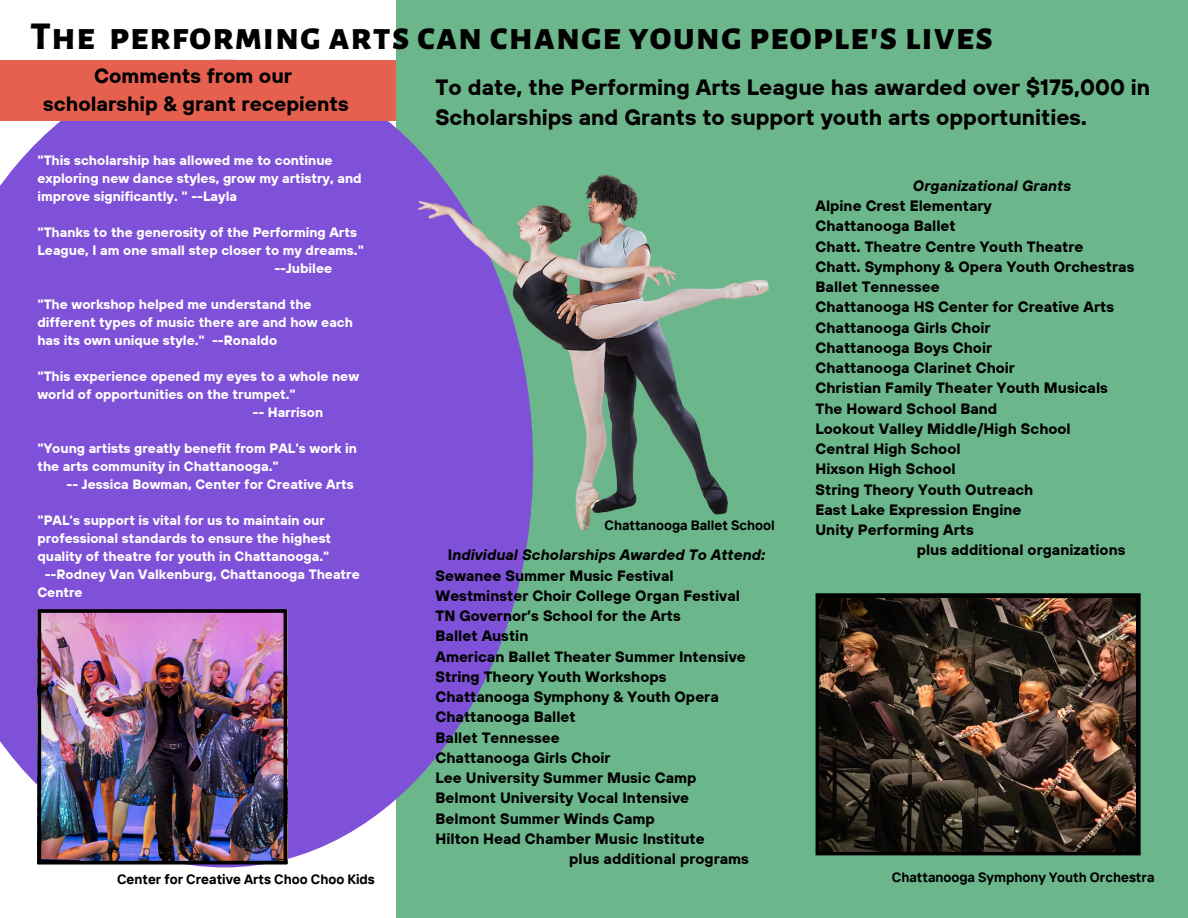
<style>
.page{position:relative;width:1188px;height:918px;background:#fff}
.page>*{position:absolute;margin:0;border:0;box-sizing:border-box;transform-origin:0 0}
.t1{font:800 39.75px "Alegreya Sans SC";letter-spacing:.02em;color:#000}
.t2{font:700 22.05px/30.3px "TT Hoves";color:#000}
.t3{font:700 20.55px/28.2px "TT Hoves";color:#000;text-align:center}
.t4{font:700 15px "TT Hoves";color:#000}
.t5{font:italic 700 15px "TT Hoves";color:#000}
.t6{font:700 13.5px/18px "TT Hoves";color:#fff}
.t7{font:700 13.5px "TT Interphases";color:#000}
.s1{font-style:normal}
</style>
<div class="page">
<div style="left:782px;top:0;width:406px;height:918px;background:#6cb68c"></div>
<div style="left:396px;top:0;width:395px;height:918px;background:#6cb68c"></div>
<svg style="left:0;top:120px;width:528px;height:747px;background:#815fd2"></svg>
<svg style="left:816px;top:593px;width:325px;height:262px;background:#060806"></svg>
<img style="left:820px;top:598px;width:316px;height:253px">
<img style="left:37px;top:609px;width:250px;height:256px">
<div style="left:0;top:60px;width:396px;height:60px;background:#e6604f"></div>
<img style="left:405px;top:143px;width:364px;height:396px">
<h1 class="t1" style="left:30px;top:17px;width:964px">The performing arts can change young people's lives</h1>
<h3 class="t3" style="left:43px;top:62px;width:307px">Comments from our scholarship &amp; grant recepients</h3>
<p class="t6" style="left:37px;top:151px;width:326px">"This scholarship has allowed me to continue exploring new dance styles, grow my artistry, and improve significantly. " --Layla</p>
<p class="t6" style="left:37px;top:223px;width:321px">"Thanks to the generosity of the Performing Arts</p>
<p class="t6" style="left:37px;top:241px;width:328px">League, I am one small step closer to my dreams."</p>
<p class="t6" style="left:274px;top:259px;width:59px">--Jubilee</p>
<p class="t6" style="left:37px;top:295px;width:317px">"The workshop helped me understand the different types of music there are and how each has its own unique style." --Ronaldo</p>
<p class="t6" style="left:37px;top:367px;width:323px">"This experience opened my eyes to a whole new</p>
<p class="t6" style="left:37px;top:385px;width:260px">world of opportunities on the trumpet."</p>
<p class="t6" style="left:252px;top:403px;width:72px">-- Harrison</p>
<p class="t6" style="left:37px;top:439px;width:321px">"Young artists greatly benefit from PAL's work in the arts community in Chattanooga."</p>
<p class="t6" style="left:67px;top:475px;width:289px">-- Jessica Bowman, Center for Creative Arts</p>
<p class="t6" style="left:37px;top:511px;width:289px">"PAL's support is vital for us to maintain our</p>
<p class="t6" style="left:37px;top:529px;width:295px">professional standards to ensure the highest</p>
<p class="t6" style="left:37px;top:547px;width:293px">quality of theatre for youth in Chattanooga."</p>
<p class="t6" style="left:45px;top:565px;width:317px">--Rodney Van Valkenburg, Chattanooga Theatre</p>
<p class="t6" style="left:37px;top:583px;width:47px">Centre</p>
<h2 class="t2" style="left:436px;top:72px;width:716px">To date, the Performing Arts League has awarded over $175,000 in<br>Scholarships and Grants to support youth arts opportunities.</h2>
<p class="t5" style="left:913px;top:176px;width:160px">Organizational Grants</p>
<p class="t4" style="left:816px;top:196px;width:178px">Alpine Crest Elementary</p>
<p class="t4" style="left:816px;top:216px;width:142px">Chattanooga Ballet</p>
<p class="t4" style="left:816px;top:237px;width:269px">Chatt. Theatre Centre Youth Theatre</p>
<p class="t4" style="left:816px;top:257px;width:320px">Chatt. Symphony &amp; Opera Youth Orchestras</p>
<p class="t4" style="left:816px;top:277px;width:126px">Ballet Tennessee</p>
<p class="t4" style="left:816px;top:297px;width:300px">Chattanooga HS Center for Creative Arts</p>
<p class="t4" style="left:816px;top:318px;width:177px">Chattanooga Girls Choir</p>
<p class="t4" style="left:816px;top:338px;width:178px">Chattanooga Boys Choir</p>
<p class="t4" style="left:816px;top:358px;width:201px">Chattanooga Clarinet Choir</p>
<p class="t4" style="left:816px;top:378px;width:294px">Christian Family Theater Youth Musicals</p>
<p class="t4" style="left:816px;top:399px;width:183px">The Howard School Band</p>
<p class="t4" style="left:816px;top:419px;width:257px">Lookout Valley Middle/High School</p>
<p class="t4" style="left:816px;top:439px;width:147px">Central High School</p>
<p class="t4" style="left:816px;top:459px;width:142px">Hixson High School</p>
<p class="t4" style="left:816px;top:480px;width:219px">String Theory Youth Outreach</p>
<p class="t4" style="left:816px;top:500px;width:207px">East Lake Expression Engine</p>
<p class="t4" style="left:816px;top:520px;width:160px">Unity Performing Arts</p>
<p class="t4" style="left:917px;top:540px;width:210px">plus additional organizations</p>
<p class="t7" style="left:605px;top:516px;width:172px">Chattanooga Ballet School</p>
<p class="t5" style="left:448px;top:545px;width:319px"><span class="s1">I</span>ndividual Scholarships Awarded To Attend:</p>
<p class="t4" style="left:436px;top:566px;width:240px">Sewanee Summer Music Festival</p>
<p class="t4" style="left:436px;top:586px;width:306px">Westminster Choir College Organ Festival</p>
<p class="t4" style="left:436px;top:606px;width:247px">TN Governor’s School for the Arts</p>
<p class="t4" style="left:436px;top:626px;width:94px">Ballet Austin</p>
<p class="t4" style="left:436px;top:647px;width:312px">American Ballet Theater Summer Intensive</p>
<p class="t4" style="left:436px;top:667px;width:233px">String Theory Youth Workshops</p>
<p class="t4" style="left:436px;top:687px;width:285px">Chattanooga Symphony &amp; Youth Opera</p>
<p class="t4" style="left:436px;top:707px;width:142px">Chattanooga Ballet</p>
<p class="t4" style="left:436px;top:728px;width:126px">Ballet Tennessee</p>
<p class="t4" style="left:436px;top:748px;width:177px">Chattanooga Girls Choir</p>
<p class="t4" style="left:436px;top:768px;width:263px">Lee University Summer Music Camp</p>
<p class="t4" style="left:436px;top:788px;width:255px">Belmont University Vocal Intensive</p>
<p class="t4" style="left:436px;top:809px;width:221px">Belmont Summer Winds Camp</p>
<p class="t4" style="left:436px;top:829px;width:271px">Hilton Head Chamber Music Institute</p>
<p class="t4" style="left:569px;top:849px;width:181px">plus additional programs</p>
<p class="t7" style="left:117px;top:871px;width:259px">Center for Creative Arts Choo Choo Kids</p>
<p class="t7" style="left:892px;top:869px;width:264px">Chattanooga Symphony Youth Orchestra</p>
</div>
